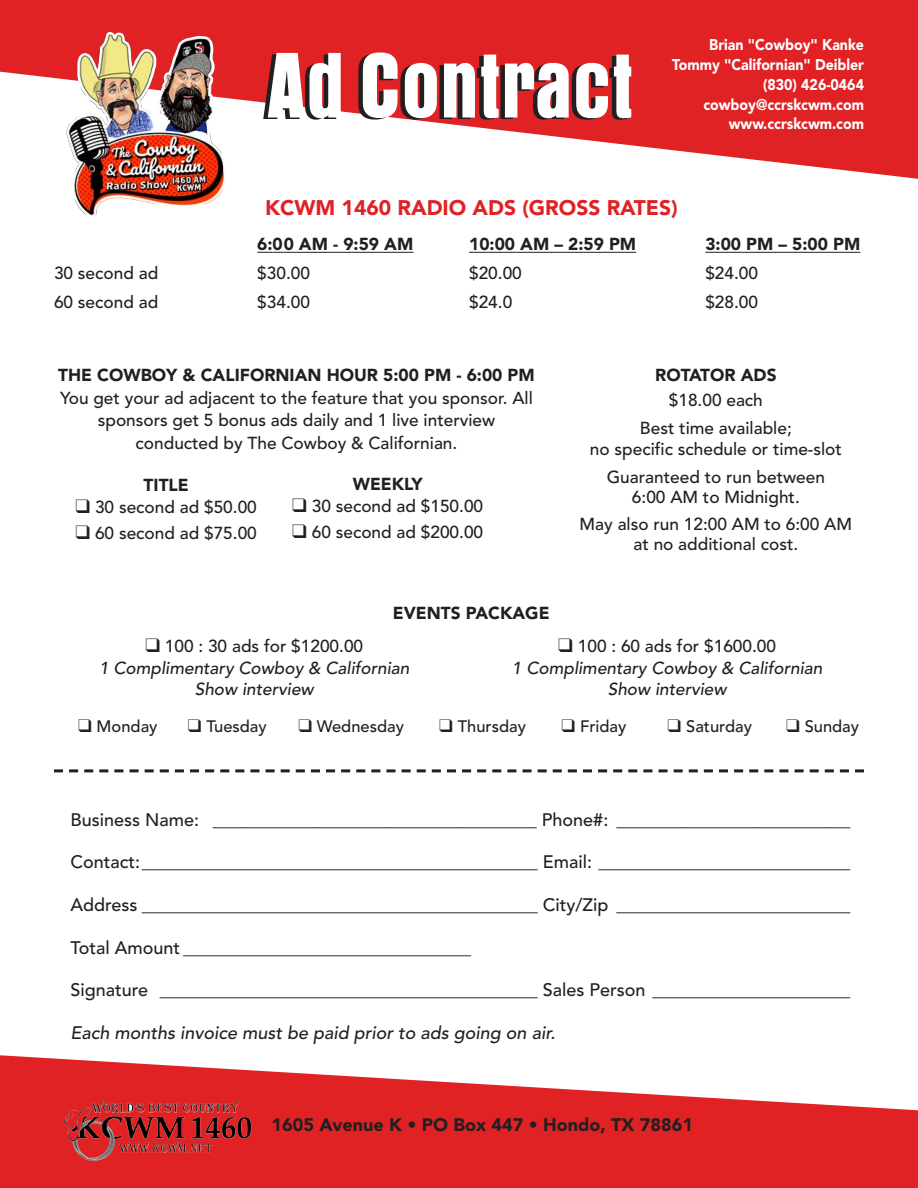
<style>
.page{position:relative;width:918px;height:1188px;background:#fff}
.page>*{position:absolute;margin:0;border:0;box-sizing:border-box;transform-origin:0 0}
.t1{font:700 condensed 72px "OPTI Aurora";color:#fff}
.t2{font:900 21px "Avenir";color:#e02225}
.t3{font:500 18px "Avenir";color:#231f20}
.t4{font:italic 500 18px "Avenir";color:#231f20}
.t5{font:900 18px "Avenir";color:#231f20}
.t6{font:500 17.25px/22.5px "Avenir";color:#231f20;text-align:center}
.t7{font:italic 500 17.25px/22.4px "Avenir";color:#231f20;text-align:center}
.t8{font:900 17.25px "Avenir";color:#231f20}
.t9{font:500 16.5px "Avenir";color:#231f20}
.t10{font:900 15.45px/19.8px "Avenir";color:#fff;text-align:right;scale:.92 1}
.s1{font-style:normal}
</style>
<div class="page">
<svg style="left:0;top:1055px;width:918px;height:133px;fill:#e02225"></svg>
<svg style="left:0;top:0;width:918px;height:179px;fill:#e02225"></svg>
<img style="left:45px;top:31px;width:190px;height:185px">
<svg style="left:257px;top:252px;width:27px;height:1px"></svg>
<hr style="left:284px;top:252px;width:129px;height:1px;background:#231f20">
<hr style="left:469px;top:252px;width:167px;height:1px;background:#231f20">
<hr style="left:705px;top:252px;width:155px;height:1px;background:#231f20">
<svg style="left:54px;top:769px;width:810px;height:3px"></svg>
<img style="left:54px;top:1098px;width:207px;height:66px">
<h1 class="t1" style="left:267px;top:51px;width:369px">Ad Contract</h1>
<p class="t10" style="left:672px;top:35px;width:210px">Brian "Cowboy" Kanke<br>Tommy "Californian" Deibler (830) 426-0464 cowboy@ccrskcwm.com www.ccrskcwm.com</p>
<p class="t2" style="left:265px;top:189px;width:414px">KCWM 1460 RADIO ADS (GROSS RATES)</p>
<p class="t8" style="left:257px;top:237px;width:158px">6:00 AM - 9:59 AM</p>
<p class="t8" style="left:469px;top:237px;width:169px">10:00 AM – 2:59 PM</p>
<p class="t8" style="left:705px;top:237px;width:156px">3:00 PM – 5:00 PM</p>
<p class="t6" style="left:54px;top:260px;width:106px">30 second ad</p>
<p class="t6" style="left:257px;top:260px;width:54px">$30.00</p>
<p class="t6" style="left:469px;top:260px;width:54px">$20.00</p>
<p class="t6" style="left:705px;top:260px;width:54px">$24.00</p>
<p class="t6" style="left:54px;top:290px;width:106px">60 second ad</p>
<p class="t6" style="left:257px;top:290px;width:54px">$34.00</p>
<p class="t6" style="left:469px;top:290px;width:45px">$24.0</p>
<p class="t6" style="left:705px;top:290px;width:54px">$28.00</p>
<p class="t8" style="left:58px;top:360px;width:478px">THE COWBOY &amp; CALIFORNIAN HOUR 5:00 PM - 6:00 PM</p>
<p class="t6" style="left:60px;top:385px;width:474px">You get your ad adjacent to the feature that you sponsor. All sponsors get 5 bonus ads daily and 1 live interview conducted by The Cowboy &amp; Californian.</p>
<p class="t8" style="left:144px;top:470px;width:47px">TITLE</p>
<p class="t6" style="left:76px;top:495px;width:183px">❑ 30 second ad $50.00</p>
<p class="t6" style="left:76px;top:520px;width:183px">❑ 60 second ad $75.00</p>
<p class="t8" style="left:353px;top:469px;width:72px">WEEKLY</p>
<p class="t6" style="left:292px;top:494px;width:192px">❑ 30 second ad $150.00</p>
<p class="t6" style="left:292px;top:520px;width:192px">❑ 60 second ad $200.00</p>
<p class="t8" style="left:393px;top:598px;width:158px">EVENTS PACKAGE</p>
<p class="t8" style="left:655px;top:360px;width:123px">ROTATOR ADS</p>
<p class="t6" style="left:640px;top:385px;width:153px;line-height:27.9px">$18.00 each<br>Best time available;</p>
<p class="t6" style="left:590px;top:434px;width:253px;line-height:27.9px">no specific schedule or time-slot<br>Guaranteed to run between</p>
<p class="t6" style="left:580px;top:483px;width:274px;line-height:26.4px">6:00 AM to Midnight.<br>May also run 12:00 AM to 6:00 AM</p>
<p class="t6" style="left:634px;top:532px;width:166px">at no additional cost.</p>
<p class="t7" style="left:99px;top:635px;width:312px">❑ <span class="s1">100 : 30 ads for $1200.00<br></span>1 Complimentary Cowboy &amp; Californian</p>
<p class="t7" style="left:195px;top:678px;width:120px">Show interview</p>
<p class="t7" style="left:512px;top:635px;width:312px">❑ <span class="s1">100 : 60 ads for $1600.00<br></span>1 Complimentary Cowboy &amp; Californian</p>
<p class="t7" style="left:608px;top:678px;width:120px">Show interview</p>
<p class="t9" style="left:78px;top:712px;width:81px">❑ Monday</p>
<p class="t9" style="left:188px;top:712px;width:81px">❑ Tuesday</p>
<p class="t9" style="left:298px;top:712px;width:107px">❑ Wednesday</p>
<p class="t9" style="left:439px;top:712px;width:88px">❑ Thursday</p>
<p class="t9" style="left:561px;top:712px;width:67px">❑ Friday</p>
<p class="t9" style="left:668px;top:712px;width:86px">❑ Saturday</p>
<p class="t9" style="left:786px;top:712px;width:75px">❑ Sunday</p>
<p class="t3" style="left:70px;top:804px;width:782px">Business Name: ____________________________________ Phone#: __________________________</p>
<p class="t3" style="left:70px;top:847px;width:782px">Contact:____________________________________________ Email: ____________________________</p>
<p class="t3" style="left:70px;top:889px;width:782px">Address ____________________________________________ City/Zip __________________________</p>
<p class="t3" style="left:70px;top:932px;width:402px">Total Amount ________________________________</p>
<p class="t3" style="left:70px;top:974px;width:782px">Signature __________________________________________ Sales Person ______________________</p>
<p class="t4" style="left:70px;top:1022px;width:486px">Each months invoice must be paid prior to ads going on air.</p>
<p class="t5" style="left:272px;top:1109px;width:423px">1605 Avenue K • PO Box 447 • Hondo, TX 78861</p>
</div>
